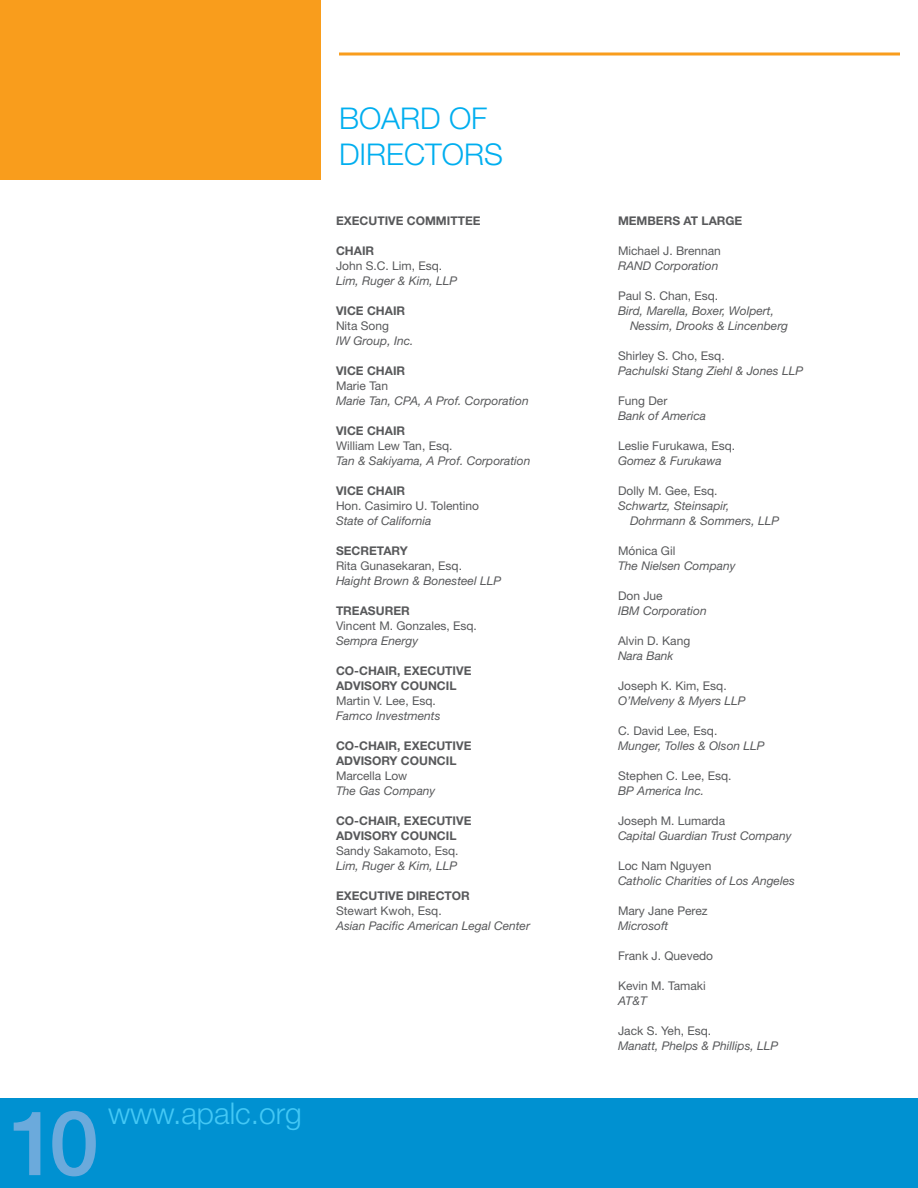
<style>
.page{position:relative;width:918px;height:1188px;background:#fff}
.page>*{position:absolute;margin:0;border:0;box-sizing:border-box;transform-origin:0 0}
.t1{font:500 90px "Helvetica Neue LT Std";color:#6baadc}
.t2{font:300 30px "Helvetica Neue LT Std";color:#00aeef}
.t3{font:300 30px "Helvetica Neue LT Std";color:#44c8f5}
.t4{font:italic 12px/15px "Helvetica Neue LT Std";color:#58595b}
.t5{font:12px "Helvetica Neue LT Std";color:#58595b}
.t6{font:700 12px "Helvetica Neue LT Std";color:#58595b}
</style>
<div class="page">
<div style="left:0;top:0;width:321px;height:180px;background:#f99d1c"></div>
<div style="left:0;top:1098px;width:918px;height:90px;background:#0091d1"></div>
<svg style="left:339px;top:52px;width:561px;height:4px;background:#fab554"></svg>
<h2 class="t2" style="left:339px;top:100px;width:41px">BOARD</h2>
<h2 class="t2" style="left:449px;top:100px;width:40px">OF</h2>
<h2 class="t2" style="left:339px;top:136px;width:107px">DIRECTOR</h2>
<h2 class="t2" style="left:484px;top:136px;width:20px">S</h2>
<p class="t6" style="left:336px;top:213px;width:24px">EXECUTIVE</p>
<p class="t6" style="left:407px;top:213px;width:10px">COMMITTEE</p>
<p class="t6" style="left:336px;top:243px;width:9px">CHAIR</p>
<p class="t5" style="left:336px;top:258px;width:108px">John S.C. Lim, Esq.</p>
<p class="t4" style="left:336px;top:273px;width:123px">Lim, Ruger &amp; Kim, LLP</p>
<p class="t6" style="left:336px;top:303px;width:8px">VICE</p>
<p class="t6" style="left:367px;top:303px;width:9px">CHAIR</p>
<p class="t5" style="left:336px;top:318px;width:55px">Nita Song</p>
<p class="t4" style="left:336px;top:333px;width:79px">IW Group, Inc.</p>
<p class="t6" style="left:336px;top:363px;width:8px">VICE</p>
<p class="t6" style="left:367px;top:363px;width:9px">CHAIR</p>
<p class="t5" style="left:336px;top:378px;width:54px">Marie Tan</p>
<p class="t4" style="left:336px;top:393px;width:194px">Marie Tan, CPA, A Prof. Corporation</p>
<p class="t6" style="left:336px;top:423px;width:8px">VICE</p>
<p class="t6" style="left:367px;top:423px;width:9px">CHAIR</p>
<p class="t5" style="left:336px;top:438px;width:118px">William Lew Tan, Esq.</p>
<p class="t4" style="left:336px;top:453px;width:196px">Tan &amp; Sakiyama, A Prof. Corporation</p>
<p class="t6" style="left:336px;top:483px;width:8px">VICE</p>
<p class="t6" style="left:367px;top:483px;width:9px">CHAIR</p>
<p class="t5" style="left:336px;top:498px;width:145px">Hon. Casimiro U. Tolentino</p>
<p class="t4" style="left:336px;top:513px;width:97px">State of California</p>
<p class="t6" style="left:336px;top:543px;width:9px">SECRETARY</p>
<p class="t5" style="left:336px;top:558px;width:128px">Rita Gunasekaran, Esq.</p>
<p class="t4" style="left:336px;top:573px;width:167px">Haight Brown &amp; Bonesteel LLP</p>
<p class="t6" style="left:336px;top:603px;width:10px">TREASURER</p>
<p class="t5" style="left:336px;top:618px;width:142px">Vincent M. Gonzales, Esq.</p>
<p class="t4" style="left:336px;top:633px;width:84px">Sempra Energy</p>
<p class="t6" style="left:336px;top:663px;width:32px">CO-CHAIR</p>
<p class="t6" style="left:397px;top:663px;width:31px">, EXECUTIVE</p>
<p class="t6" style="left:336px;top:678px;width:9px">ADVISORY</p>
<p class="t6" style="left:401px;top:678px;width:9px">COUNCI</p>
<p class="t6" style="left:449px;top:678px;width:9px">L</p>
<p class="t5" style="left:336px;top:693px;width:101px">Martin V. Lee, Esq.</p>
<p class="t4" style="left:336px;top:708px;width:106px">Famco Investments</p>
<p class="t6" style="left:336px;top:738px;width:32px">CO-CHAIR</p>
<p class="t6" style="left:397px;top:738px;width:31px">, EXECUTIVE</p>
<p class="t6" style="left:336px;top:753px;width:9px">ADVISORY</p>
<p class="t6" style="left:401px;top:753px;width:9px">COUNCI</p>
<p class="t6" style="left:449px;top:753px;width:9px">L</p>
<p class="t5" style="left:336px;top:768px;width:73px">Marcella Low</p>
<p class="t4" style="left:336px;top:783px;width:101px">The Gas Company</p>
<p class="t6" style="left:336px;top:813px;width:32px">CO-CHAIR</p>
<p class="t6" style="left:397px;top:813px;width:31px">, EXECUTIVE</p>
<p class="t6" style="left:336px;top:828px;width:9px">ADVISORY</p>
<p class="t6" style="left:401px;top:828px;width:9px">COUNCI</p>
<p class="t6" style="left:449px;top:828px;width:9px">L</p>
<p class="t5" style="left:336px;top:843px;width:124px">Sandy Sakamoto, Esq.</p>
<p class="t4" style="left:336px;top:858px;width:123px">Lim, Ruger &amp; Kim, LLP</p>
<p class="t6" style="left:336px;top:888px;width:24px">EXECUTIVE</p>
<p class="t6" style="left:407px;top:888px;width:9px">DIRECTOR</p>
<p class="t5" style="left:336px;top:903px;width:107px">Stewart Kwoh, Esq.</p>
<p class="t4" style="left:336px;top:918px;width:196px">Asian Pacific American Legal Center</p>
<h1 class="t1" style="left:9px;top:1089px;width:92px">10</h1>
<h2 class="t3" style="left:108px;top:1095px;width:196px">WWW.APALC.ORG</h2>
<p class="t6" style="left:618px;top:213px;width:10px">MEMBERS</p>
<p class="t6" style="left:684px;top:213px;width:35px">AT LARGE</p>
<p class="t5" style="left:618px;top:243px;width:104px">Michael J. Brennan</p>
<p class="t4" style="left:618px;top:258px;width:102px">RAND Corporation</p>
<p class="t5" style="left:618px;top:288px;width:102px">Paul S. Chan, Esq.</p>
<p class="t4" style="left:630px;top:303px;width:160px;text-indent:-12px">Bird, Marella, Boxer, Wolpert,<br>Nessim, Drooks &amp; Lincenberg</p>
<p class="t5" style="left:618px;top:348px;width:108px">Shirley S. Cho, Esq.</p>
<p class="t4" style="left:618px;top:363px;width:187px">Pachulski Stang Ziehl &amp; Jones LLP</p>
<p class="t5" style="left:618px;top:393px;width:51px">Fung Der</p>
<p class="t4" style="left:618px;top:408px;width:90px">Bank of America</p>
<p class="t5" style="left:618px;top:438px;width:119px">Leslie Furukawa, Esq.</p>
<p class="t4" style="left:618px;top:453px;width:105px">Gomez &amp; Furukawa</p>
<p class="t5" style="left:618px;top:483px;width:101px">Dolly M. Gee, Esq.</p>
<p class="t4" style="left:630px;top:498px;width:151px;text-indent:-12px">Schwartz, Steinsapir,<br>Dohrmann &amp; Sommers, LLP</p>
<p class="t5" style="left:618px;top:543px;width:59px">Mónica Gil</p>
<p class="t4" style="left:618px;top:558px;width:119px">The Nielsen Company</p>
<p class="t5" style="left:618px;top:588px;width:46px">Don Jue</p>
<p class="t4" style="left:618px;top:603px;width:90px">IBM Corporation</p>
<p class="t5" style="left:618px;top:633px;width:74px">Alvin D. Kang</p>
<p class="t4" style="left:618px;top:648px;width:57px">Nara Bank</p>
<p class="t5" style="left:618px;top:678px;width:110px">Joseph K. Kim, Esq.</p>
<p class="t4" style="left:618px;top:693px;width:129px">O’Melveny &amp; Myers LLP</p>
<p class="t5" style="left:618px;top:723px;width:101px">C. David Lee, Esq.</p>
<p class="t4" style="left:618px;top:738px;width:148px">Munger, Tolles &amp; Olson LLP</p>
<p class="t5" style="left:618px;top:768px;width:115px">Stephen C. Lee, Esq.</p>
<p class="t4" style="left:618px;top:783px;width:88px">BP America Inc.</p>
<p class="t5" style="left:618px;top:813px;width:109px">Joseph M. Lumarda</p>
<p class="t4" style="left:618px;top:828px;width:175px">Capital Guardian Trust Company</p>
<p class="t5" style="left:618px;top:858px;width:95px">Loc Nam Nguyen</p>
<p class="t4" style="left:618px;top:873px;width:178px">Catholic Charities of Los Angeles</p>
<p class="t5" style="left:618px;top:903px;width:91px">Mary Jane Perez</p>
<p class="t4" style="left:618px;top:918px;width:52px">Microsoft</p>
<p class="t5" style="left:618px;top:948px;width:97px">Frank J. Quevedo</p>
<p class="t5" style="left:618px;top:978px;width:89px">Kevin M. Tamaki</p>
<p class="t4" style="left:618px;top:993px;width:30px">AT&amp;T</p>
<p class="t5" style="left:618px;top:1023px;width:95px">Jack S. Yeh, Esq.</p>
<p class="t4" style="left:618px;top:1038px;width:162px">Manatt, Phelps &amp; Phillips, LLP</p>
</div>
